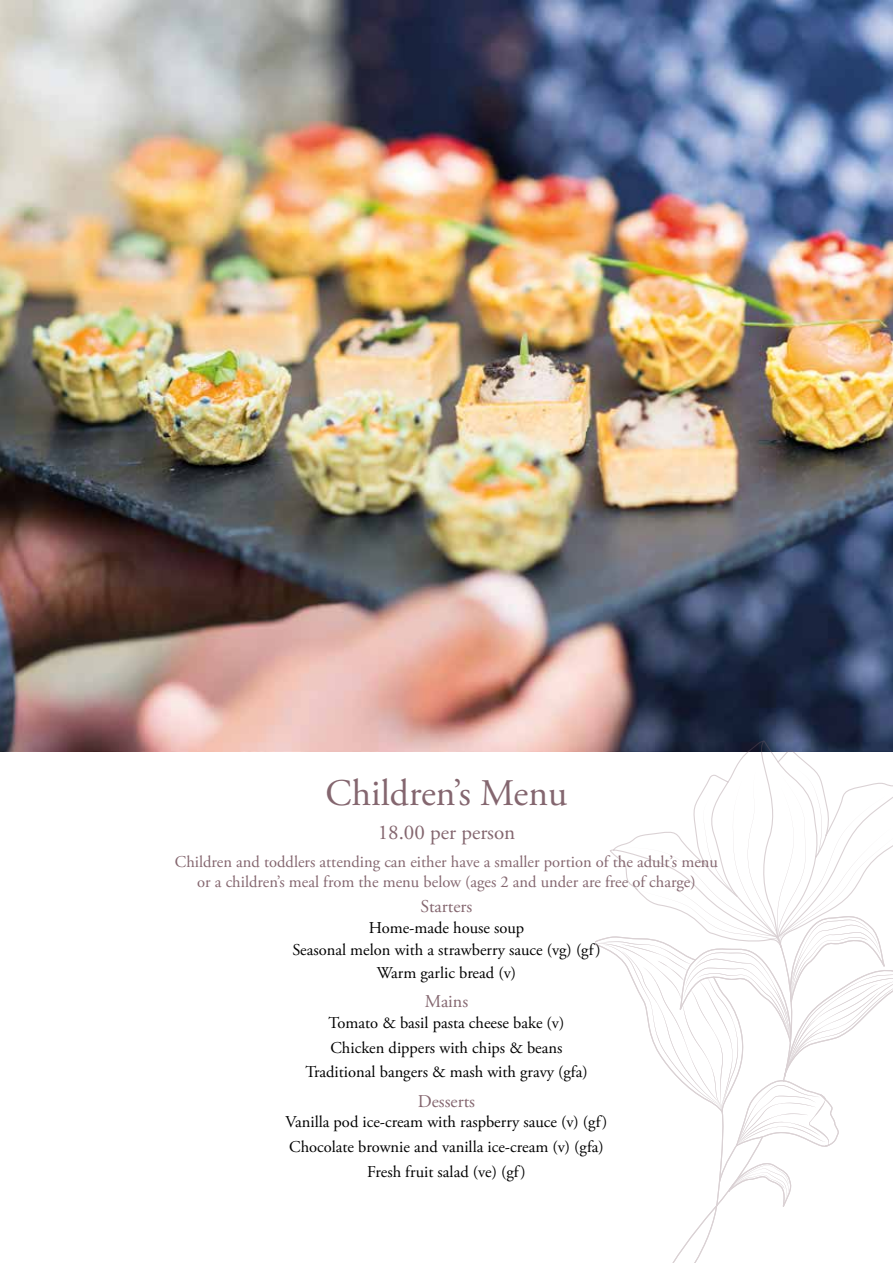
<style>
.page{position:relative;width:893px;height:1263px;background:#fff}
.page>*{position:absolute;margin:0;border:0;box-sizing:border-box;transform-origin:0 0}
.t1{font:37.5px "Adobe Garamond Pro";color:#84666f}
.t2{font:21px "Adobe Garamond Pro";color:#84666f}
.t3{font:18px "Adobe Garamond Pro";color:#84666f}
.t4{font:16.5px/24.9px "Adobe Garamond Pro";color:#000;text-align:center}
.t5{font:16.5px/20.5px "Adobe Garamond Pro";color:#84666f;text-align:center}
</style>
<div class="page">
<img style="left:0;top:0;width:893px;height:752px">
<svg style="left:595px;top:739px;width:298px;height:471px"></svg>
<h1 class="t1" style="left:326px;top:771px;width:243px">Children’s Menu</h1>
<p class="t2" style="left:378px;top:820px;width:139px">18.00 per person</p>
<p class="t5" style="left:175px;top:852px;width:545px">Children and toddlers attending can either have a smaller portion of the adult’s menu or a children’s meal from the menu below (ages 2 and under are free of charge)</p>
<p class="t3" style="left:421px;top:895px;width:53px">Starters</p>
<p class="t4" style="left:292px;top:917px;width:310px;line-height:22.6px">Home-made house soup<br>Seasonal melon with a strawberry sauce (vg) (gf)<br>Warm garlic bread (v)</p>
<p class="t3" style="left:425px;top:991px;width:45px">Mains</p>
<p class="t4" style="left:305px;top:1011px;width:284px">Tomato &amp; basil pasta cheese bake (v)<br>Chicken dippers with chips &amp; beans<br>Traditional bangers &amp; mash with gravy (gfa)</p>
<p class="t3" style="left:418px;top:1090px;width:59px">Desserts</p>
<p class="t4" style="left:285px;top:1110px;width:324px">Vanilla pod ice-cream with raspberry sauce (v) (gf)<br>Chocolate brownie and vanilla ice-cream (v) (gfa)<br>Fresh fruit salad (ve) (gf)</p>
</div>
